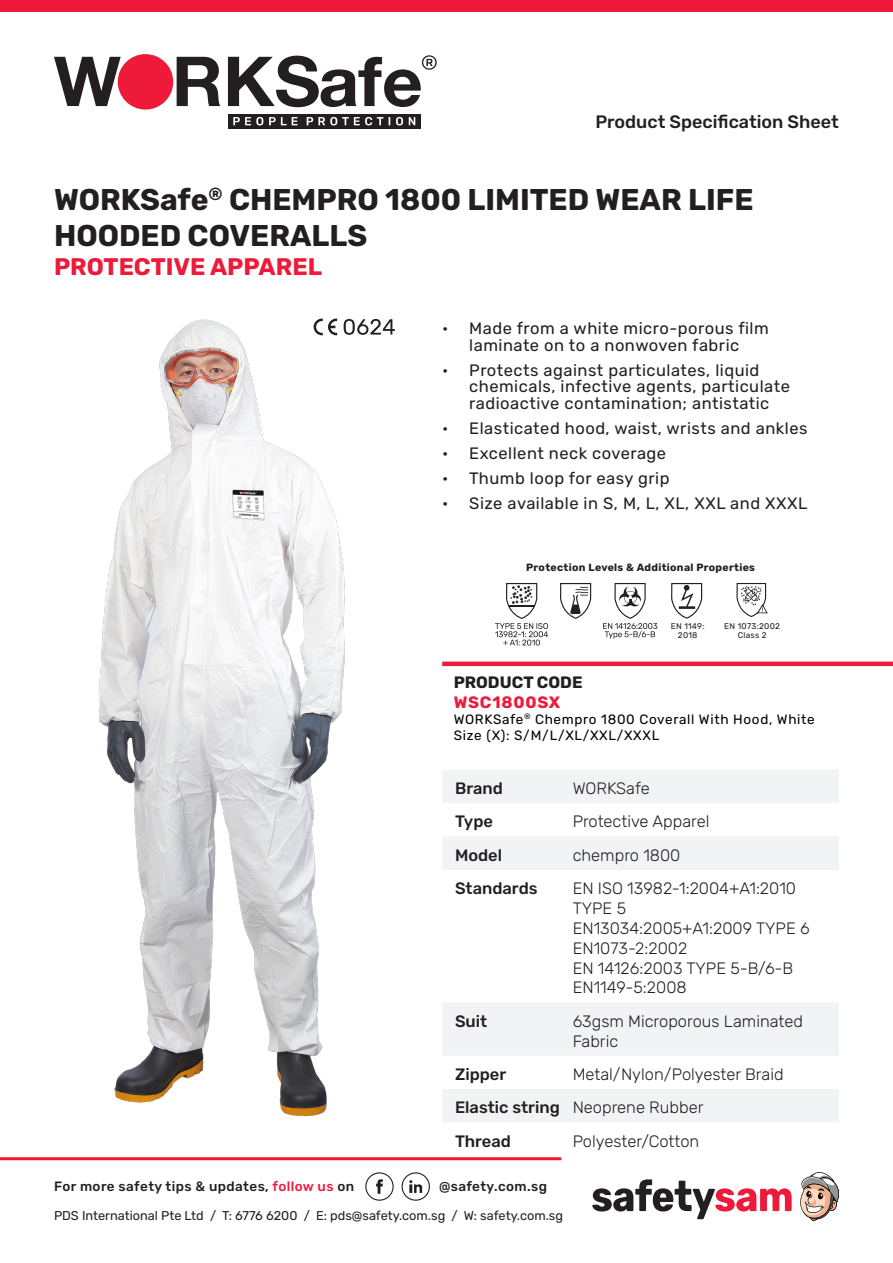
<style>
.page{position:relative;width:893px;height:1263px;background:#fff}
.page>*{position:absolute;margin:0;border:0;box-sizing:border-box;transform-origin:0 0}
.t1{font:700 30px/36px "Rubik";color:#231f20}
.t2{font:700 24px "Rubik";color:#ed1a3a}
.t3{font:500 18px "Rubik";color:#231f20}
.t4{font:16.5px/16.5px "Rubik";letter-spacing:.03em;color:#231f20;text-align:center}
.t5{font:300 16.5px/19.8px "Rubik";color:#231f20}
.t6{font:500 16.5px "Rubik";color:#231f20}
.t7{font:700 16.5px "Rubik";color:#231f20}
.t8{font:700 16.5px "Rubik";letter-spacing:.05em;color:#ed1a3a}
.t9{font:13.5px "Rubik";letter-spacing:.05em;color:#000}
.t10{font:500 13.5px "Rubik";letter-spacing:.03em;color:#231f20}
.t11{font:12.75px "Rubik";color:#231f20}
.t12{font:700 10.5px "Rubik";letter-spacing:.03em;color:#231f20}
.t13{font:8.25px "Rubik";letter-spacing:.03em;color:#231f20}
.s1{color:#ed1a3a}
</style>
<div class="page">
<svg style="left:54px;top:57px;width:67px;height:49px"></svg>
<svg style="left:177px;top:57px;width:43px;height:49px"></svg>
<div style="left:118px;top:54px;width:55px;height:56px;background:#ed1a3a;border-radius:50%"></div>
<svg style="left:228px;top:55px;width:209px;height:52px"></svg>
<div style="left:228px;top:114px;width:193px;height:14px;background:#231f20"></div>
<svg style="left:233px;top:117px;width:30px;height:8px"></svg>
<svg style="left:269px;top:117px;width:29px;height:8px"></svg>
<svg style="left:307px;top:117px;width:76px;height:8px"></svg>
<svg style="left:396px;top:117px;width:7px;height:8px"></svg>
<svg style="left:409px;top:117px;width:6px;height:8px"></svg>
<div style="left:0;top:0;width:893px;height:12px;background:#ed1a3a"></div>
<svg style="left:365px;top:1172px;width:29px;height:29px"></svg>
<svg style="left:402px;top:1172px;width:28px;height:29px"></svg>
<hr style="left:0;top:1157px;width:561px;height:3px;background:#ed1a3a">
<svg style="left:592px;top:1179px;width:200px;height:40px"></svg>
<svg style="left:800px;top:1172px;width:39px;height:49px"></svg>
<hr style="left:442px;top:662px;width:451px;height:4px;background:#ed1a3a">
<svg style="left:443px;top:770px;width:396px;height:285px"></svg>
<div style="left:443px;top:1089px;width:396px;height:33px;background:#f2f3f4"></div>
<img style="left:99px;top:318px;width:246px;height:799px">
<svg style="left:344px;top:319px;width:51px;height:16px"></svg>
<svg style="left:314px;top:319px;width:23px;height:16px"></svg>
<svg style="left:495px;top:583px;width:53px;height:62px"></svg>
<svg style="left:671px;top:583px;width:31px;height:36px"></svg>
<svg style="left:560px;top:583px;width:31px;height:36px"></svg>
<svg style="left:603px;top:583px;width:54px;height:56px"></svg>
<svg style="left:736px;top:583px;width:32px;height:34px"></svg>
<p class="t3" style="left:595px;top:109px;width:245px">Product Specification Sheet</p>
<p class="t1" style="left:54px;top:182px;width:701px">WORKSafe<sup>®</sup> CHEMPRO 1800 LIMITED WEAR LIFE<br>HOODED COVERALLS</p>
<p class="t2" style="left:54px;top:253px;width:270px">PROTECTIVE APPAREL</p>
<p class="t4" style="left:442px;top:321px;width:328px">• Made from a white micro-porous film laminate on to a nonwoven fabric</p>
<p class="t4" style="left:469px;top:362px;width:322px;text-align:left;text-indent:-27px">• Protects against particulates, liquid chemicals, infective agents, particulate radioactive contamination; antistatic</p>
<p class="t4" style="left:442px;top:420px;width:367px">• Elasticated hood, waist, wrists and ankles</p>
<p class="t4" style="left:442px;top:445px;width:225px">• Excellent neck coverage</p>
<p class="t4" style="left:442px;top:470px;width:229px">• Thumb loop for easy grip</p>
<p class="t4" style="left:442px;top:495px;width:367px">• Size available in S, M, L, XL, XXL and XXXL</p>
<p class="t12" style="left:526px;top:562px;width:230px">Protection Levels &amp; Additional Properties</p>
<p class="t13" style="left:671px;top:620px;width:35px">EN 1149:</p>
<p class="t13" style="left:678px;top:629px;width:21px">2018</p>
<p class="t13" style="left:724px;top:620px;width:57px">EN 1073:2002</p>
<p class="t13" style="left:738px;top:629px;width:30px">Class 2</p>
<p class="t7" style="left:454px;top:673px;width:130px">PRODUCT CODE</p>
<p class="t8" style="left:454px;top:692px;width:108px">WSC1800SX</p>
<p class="t9" style="left:454px;top:709px;width:362px">WORKSafe<sup>®</sup> Chempro 1800 Coverall With Hood, White</p>
<p class="t9" style="left:454px;top:726px;width:207px">Size (X): S/M/L/XL/XXL/XXXL</p>
<p class="t6" style="left:455px;top:776px;width:49px">Brand</p>
<p class="t5" style="left:573px;top:779px;width:79px">WORKSafe</p>
<p class="t6" style="left:455px;top:809px;width:40px">Type</p>
<p class="t5" style="left:573px;top:813px;width:138px">Protective Apparel</p>
<p class="t6" style="left:455px;top:843px;width:49px">Model</p>
<p class="t5" style="left:573px;top:846px;width:109px">chempro 1800</p>
<p class="t6" style="left:455px;top:876px;width:84px">Standards</p>
<p class="t5" style="left:573px;top:879px;width:225px">EN ISO 13982-1:2004+A1:2010<br>TYPE 5</p>
<p class="t5" style="left:573px;top:919px;width:238px">EN13034:2005+A1:2009 TYPE 6</p>
<p class="t5" style="left:573px;top:939px;width:116px">EN1073-2:2002</p>
<p class="t5" style="left:573px;top:959px;width:222px">EN 14126:2003 TYPE 5-B/6-B</p>
<p class="t5" style="left:573px;top:978px;width:116px">EN1149-5:2008</p>
<p class="t6" style="left:455px;top:1009px;width:34px">Suit</p>
<p class="t5" style="left:573px;top:1012px;width:232px">63gsm Microporous Laminated<br>Fabric</p>
<p class="t6" style="left:455px;top:1062px;width:53px">Zipper</p>
<p class="t5" style="left:573px;top:1065px;width:212px">Metal/Nylon/Polyester Braid</p>
<p class="t6" style="left:455px;top:1095px;width:106px">Elastic string</p>
<p class="t5" style="left:573px;top:1098px;width:132px">Neoprene Rubber</p>
<p class="t6" style="left:455px;top:1129px;width:57px">Thread</p>
<p class="t5" style="left:573px;top:1132px;width:128px">Polyester/Cotton</p>
<p class="t10" style="left:54px;top:1176px;width:302px">For more safety tips &amp; updates, <span class="s1">follow us</span> on</p>
<p class="t10" style="left:439px;top:1176px;width:109px">@safety.com.sg</p>
<p class="t11" style="left:54px;top:1206px;width:511px">PDS International Pte Ltd / T: 6776 6200 / E: pds@safety.com.sg / W: safety.com.sg</p>
</div>
